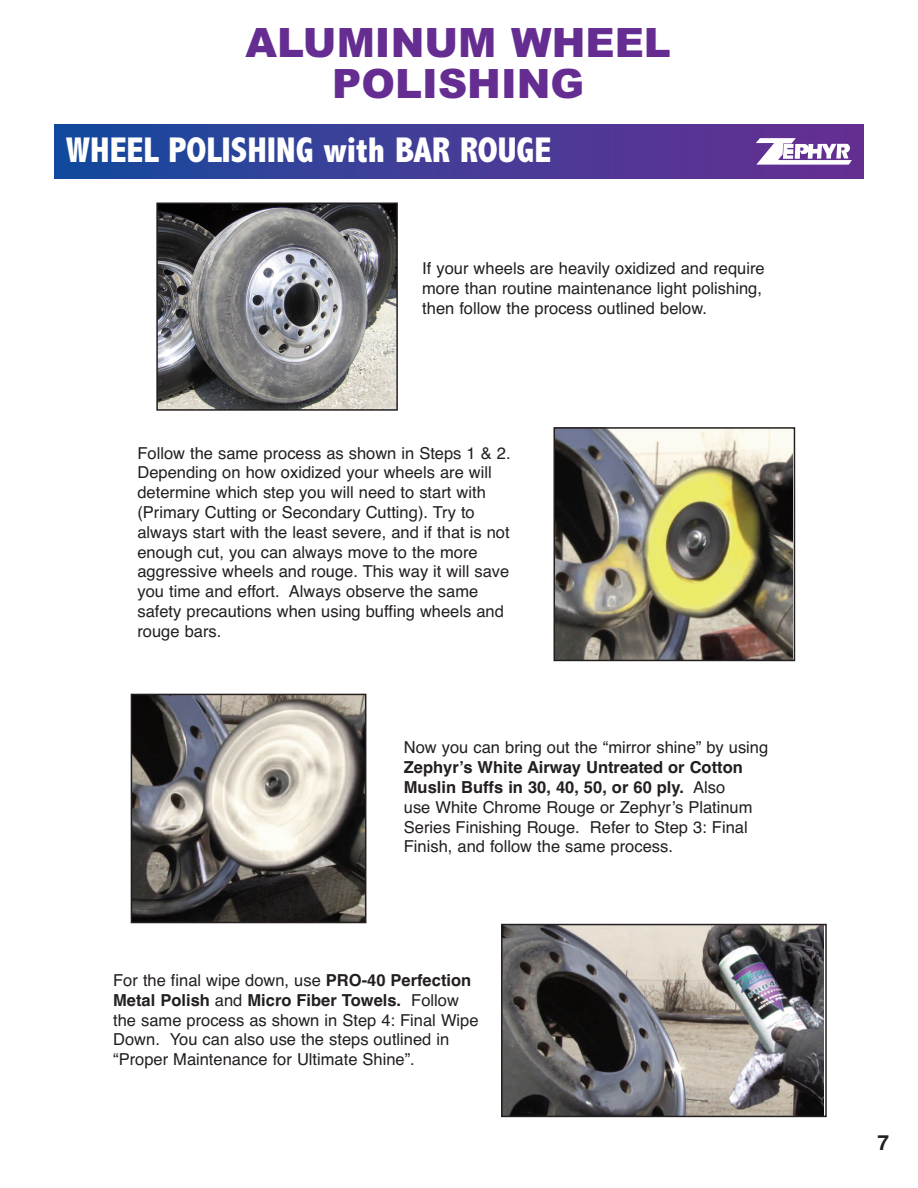
<style>
.page{position:relative;width:918px;height:1188px;background:#fff}
.page>*{position:absolute;margin:0;border:0;box-sizing:border-box;transform-origin:0 0}
.t1{font:900 40.5px/40.5px "Arial";color:#652d91;text-align:center}
.t2{font:800 condensed 36px "Abadi";color:#fff}
.t3{font:700 21px "Helvetica";color:#231f20}
.t4{font:16.5px/19.8px "Helvetica";color:#231f20}
.s1{font-weight:700}
</style>
<div class="page">
<img style="left:159px;top:205px;width:236px;height:203px">
<div style="left:156px;top:202px;width:242px;height:209px;border:2px solid #231f20"></div>
<img style="left:557px;top:430px;width:235px;height:228px">
<div style="left:554px;top:427px;width:241px;height:234px;border:2px solid #231f20"></div>
<img style="left:134px;top:697px;width:229px;height:223px">
<div style="left:131px;top:694px;width:235px;height:229px;border:2px solid #231f20"></div>
<img style="left:504px;top:927px;width:319px;height:187px">
<div style="left:501px;top:924px;width:326px;height:193px;border:2px solid #231f20"></div>
<div style="left:54px;top:124px;width:810px;height:54px;background:linear-gradient(to right,#174a9d,#6b2e91)"></div>
<img style="left:755px;top:137px;width:97px;height:29px">
<h1 class="t1" style="left:246px;top:23px;width:427px">ALUMINUM WHEEL<br>POLISHING</h1>
<h2 class="t2" style="left:66px;top:128px;width:487px">WHEEL POLISHING with BAR ROUGE</h2>
<p class="t4" style="left:422px;top:258px;width:344px">If your wheels are heavily oxidized and require more than routine maintenance light polishing, then follow the process outlined below.</p>
<p class="t4" style="left:137px;top:443px;width:375px">Follow the same process as shown in Steps 1 &amp; 2.<br>Depending on how oxidized your wheels are will determine which step you will need to start with (Primary Cutting or Secondary Cutting). Try to always start with the least severe, and if that is not enough cut, you can always move to the more aggressive wheels and rouge. This way it will save you time and effort. Always observe the same safety precautions when using buffing wheels and rouge bars.</p>
<p class="t4" style="left:404px;top:738px;width:366px">Now you can bring out the “mirror shine” by using</p>
<p class="t4" style="left:404px;top:758px;width:350px"><span class="s1">Zephyrʼs White Airway Untreated or Cotton Muslin Buffs in 30, 40, 50, or 60 ply.</span> Also use White Chrome Rouge or Zephyrʼs Platinum Series Finishing Rouge. Refer to Step 3: Final Finish, and follow the same process.</p>
<p class="t4" style="left:113px;top:970px;width:367px">For the final wipe down, use <span class="s1">PRO-40 Perfection Metal Polish</span> and <span class="s1">Micro Fiber Towels.</span> Follow the same process as shown in Step 4: Final Wipe Down. You can also use the steps outlined in “Proper Maintenance for Ultimate Shine”.</p>
<p class="t3" style="left:878px;top:1131px;width:13px">7</p>
</div>
